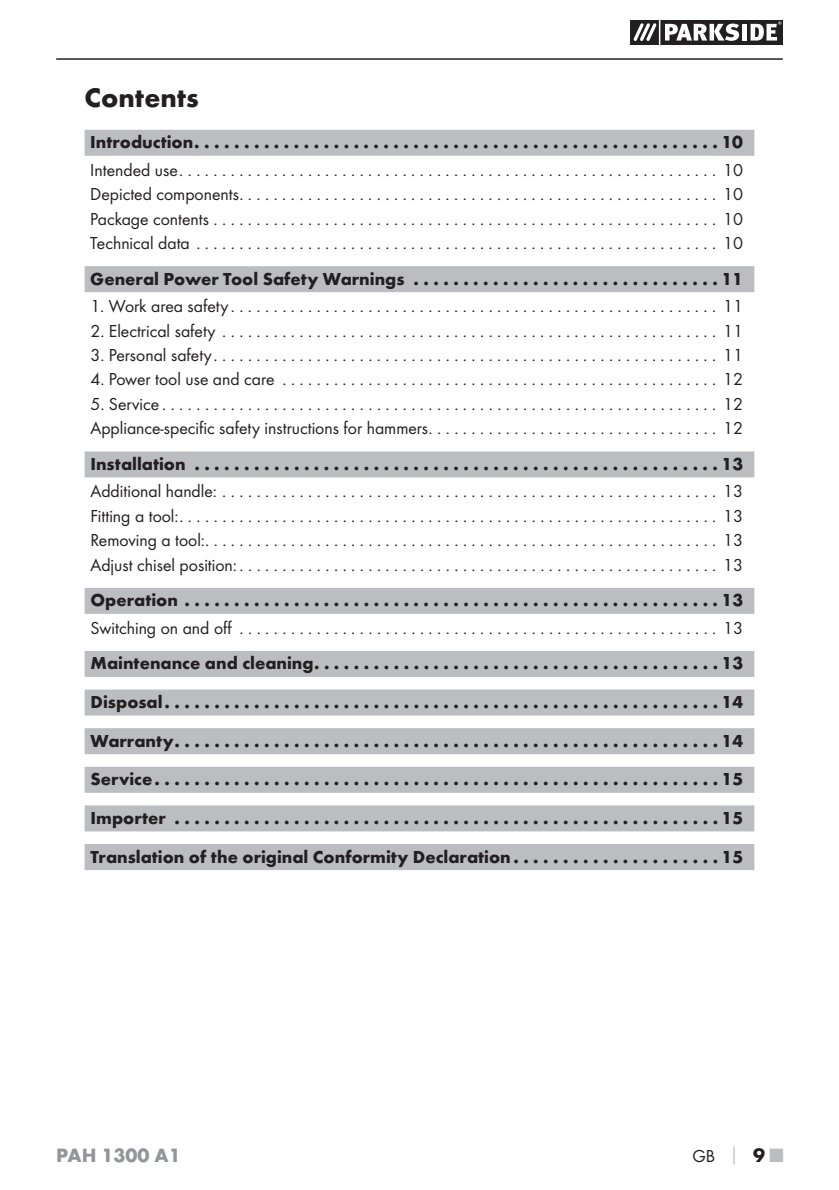
<style>
.page{position:relative;width:839px;height:1190px;background:#fff}
.page>*{position:absolute;margin:0;border:0;box-sizing:border-box;transform-origin:0 0}
.t1{font:700 28px "Futura";color:#231f20}
.t2{font:700 20px "Futura";color:#939598}
.t3{font:18px/24.4px "Futura Boo";color:#231f20;text-align:justify}
.t4{font:700 18px/38.6px "Futura";color:#231f20;text-align:justify}
.s1{font-family:"Futura";font-weight:700;color:#bbbdc0}
.s2{font-family:"Futura";font-weight:700;font-size:20px}
.s3{font-family:"Futura";font-weight:700;font-size:20px;color:#bbbdc0}
</style>
<div class="page">
<hr style="left:56px;top:58px;width:726px;height:2px;background:#231f20">
<svg style="left:630px;top:20px;width:152px;height:25px"></svg>
<hr style="left:658px;top:20px;width:2px;height:25px;background:#fff">
<div style="left:85px;top:130px;width:668px;height:26px;background:#bbbdc0"></div>
<div style="left:85px;top:266px;width:668px;height:26px;background:#bbbdc0"></div>
<div style="left:85px;top:451px;width:668px;height:26px;background:#bbbdc0"></div>
<div style="left:85px;top:588px;width:668px;height:26px;background:#bbbdc0"></div>
<div style="left:85px;top:651px;width:668px;height:26px;background:#bbbdc0"></div>
<div style="left:85px;top:689px;width:668px;height:26px;background:#bbbdc0"></div>
<div style="left:85px;top:728px;width:668px;height:26px;background:#bbbdc0"></div>
<div style="left:85px;top:766px;width:668px;height:26px;background:#bbbdc0"></div>
<div style="left:85px;top:805px;width:668px;height:26px;background:#bbbdc0"></div>
<div style="left:85px;top:844px;width:668px;height:26px;background:#bbbdc0"></div>
<h1 class="t1" style="left:85px;top:86px;width:116px">Contents</h1>
<p class="t4" style="left:90px;top:125px;width:653px">Introduction .....................................................10</p>
<p class="t3" style="left:90px;top:158px;width:653px">Intended use ............................................................... 10<br>Depicted components ........................................................ 10<br>Package contents ........................................................... 10<br>Technical data ............................................................. 10</p>
<p class="t4" style="left:90px;top:261px;width:653px">General Power Tool Safety Warnings ...............................11</p>
<p class="t3" style="left:90px;top:295px;width:653px">1. Work area safety ......................................................... 11</p>
<p class="t3" style="left:90px;top:319px;width:653px">2. Electrical safety .......................................................... 11</p>
<p class="t3" style="left:90px;top:344px;width:653px">3. Personal safety ........................................................... 11</p>
<p class="t3" style="left:90px;top:368px;width:653px">4. Power tool use and care ................................................... 12</p>
<p class="t3" style="left:90px;top:392px;width:653px">5. Service ................................................................. 12<br>Appliance-specific safety instructions for hammers . . . . . . . . . . . . . . . . . . . . . . . . . . . . . . . . . . 12</p>
<p class="t4" style="left:90px;top:446px;width:653px">Installation .....................................................13</p>
<p class="t3" style="left:90px;top:480px;width:653px">Additional handle: .......................................................... 13<br>Fitting a tool: ............................................................... 13<br>Removing a tool: ............................................................ 13<br>Adjust chisel position: ........................................................ 13</p>
<p class="t4" style="left:90px;top:582px;width:653px">Operation ......................................................13</p>
<p class="t3" style="left:90px;top:616px;width:653px">Switching on and off ........................................................ 13</p>
<p class="t4" style="left:90px;top:645px;width:653px">Maintenance and cleaning .........................................13<br>Disposal ........................................................14<br>Warranty .......................................................14<br>Service .........................................................15<br>Importer .......................................................15<br>Translation of the original Conformity Declaration . . . . . . . . . . . . . . . . . . . . . 15</p>
<p class="t2" style="left:56px;top:1147px;width:126px">PAH 1300 A1</p>
<p class="t3" style="left:692px;top:1144px;width:92px">GB <span class="s1">│</span> <span class="s2">9</span><span class="s3">■</span></p>
</div>
